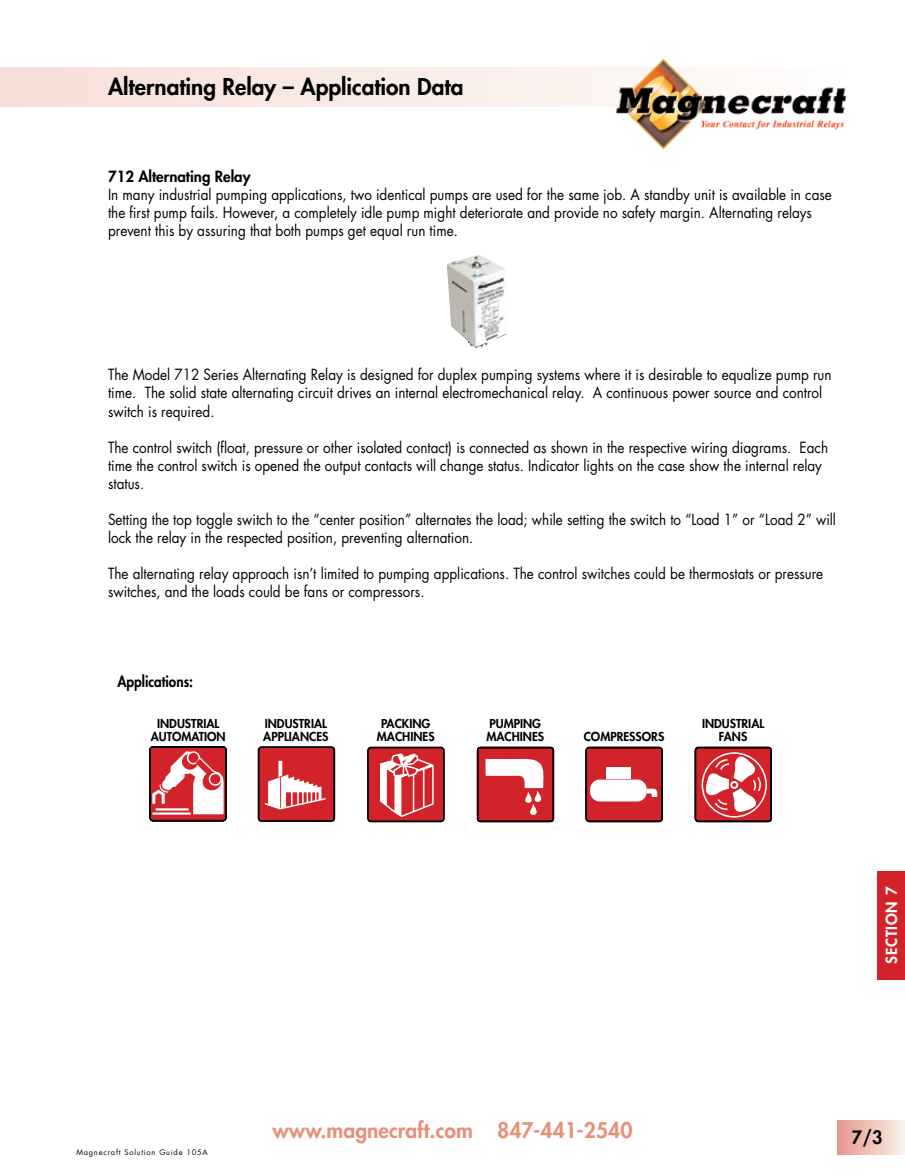
<style>
.page{position:relative;width:905px;height:1175px;background:#fff}
.page>*{position:absolute;margin:0;border:0;box-sizing:border-box;transform-origin:0 0}
.t1{font:800 22.5px "Futura Std";color:#000}
.t2{font:800 21px "Futura Std";color:#e59279}
.t3{font:800 18px "Futura Std";color:#000}
.t4{font:15px/18px "Futura Std";color:#000;scale:.9 1}
.t5{font:800 15px "Futura Std";color:#000}
.t6{font:800 15px "Futura Std";color:#000;scale:.9 1}
.t7{font:800 15px "Futura Std";letter-spacing:.05em;color:#fff}
.t8{font:800 12px/13.5px "Futura Std";color:#000;text-align:center}
.t9{font:7.5px "Futura Std";letter-spacing:.1em;color:#000}
</style>
<div class="page">
<div style="left:0;top:68px;width:850px;height:39px;background:#f9e9e3"></div>
<div style="left:878px;top:871px;width:26px;height:108px;background:#d2232a"></div>
<img style="left:610px;top:58px;width:240px;height:92px">
<div style="left:837px;top:1120px;width:67px;height:34px;background:linear-gradient(to right,#e8968d,#faf1e7)"></div>
<img style="left:447px;top:255px;width:60px;height:93px">
<svg style="left:149px;top:746px;width:296px;height:76px"></svg>
<svg style="left:476px;top:746px;width:79px;height:76px"></svg>
<svg style="left:585px;top:746px;width:78px;height:76px"></svg>
<svg style="left:694px;top:746px;width:78px;height:76px"></svg>
<hr style="left:156px;top:808px;width:33px;height:2px;background:#fff">
<hr style="left:152px;top:812px;width:39px;height:2px;background:#fff">
<h1 class="t1" style="left:108px;top:73px;width:357px">Alternating Relay – Application Data</h1>
<p class="t5" style="left:108px;top:167px;width:144px">712 Alternating Relay</p>
<p class="t4" style="left:108px;top:186px;width:805px">In many industrial pumping applications, two identical pumps are used for the same job. A standby unit is available in case the first pump fails. However, a completely idle pump might deteriorate and provide no safety margin. Alternating relays prevent this by assuring that both pumps get equal run time.</p>
<p class="t4" style="left:108px;top:366px;width:805px">The Model 712 Series Alternating Relay is designed for duplex pumping systems where it is desirable to equalize pump run time. The solid state alternating circuit drives an internal electromechanical relay. A continuous power source and control switch is required.</p>
<p class="t4" style="left:108px;top:438px;width:801px">The control switch (float, pressure or other isolated contact) is connected as shown in the respective wiring diagrams. Each time the control switch is opened the output contacts will change status. Indicator lights on the case show the internal relay status.</p>
<p class="t4" style="left:108px;top:510px;width:810px">Setting the top toggle switch to the “center position” alternates the load; while setting the switch to “Load 1” or “Load 2” will lock the relay in the respected position, preventing alternation.</p>
<p class="t4" style="left:108px;top:564px;width:796px">The alternating relay approach isn’t limited to pumping applications. The control switches could be thermostats or pressure switches, and the loads could be fans or compressors.</p>
<p class="t6" style="left:117px;top:671px;width:85px">Applications:</p>
<p class="t8" style="left:151px;top:716px;width:76px">INDUSTRIAL<br>AUTOMATION</p>
<p class="t8" style="left:377px;top:716px;width:59px">PACKING<br>MACHINES</p>
<p class="t8" style="left:486px;top:716px;width:59px;text-align:left">PUMPING<br>MACHINES</p>
<p class="t8" style="left:263px;top:716px;width:67px;text-align:left">INDUSTRIAL<br>APPLIANCES</p>
<p class="t8" style="left:583px;top:729px;width:82px">COMPRESSORS</p>
<p class="t8" style="left:702px;top:716px;width:64px">INDUSTRIAL<br>FANS</p>
<p class="t7" style="left:882px;top:963px;width:78px;rotate:-90deg">SECTION 7</p>
<p class="t9" style="left:76px;top:1147px;width:133px">Magnecraft Solution Guide 105A</p>
<h2 class="t2" style="left:272px;top:1117px;width:361px">www.magnecraft.com 847-441-2540</h2>
<p class="t3" style="left:851px;top:1125px;width:32px">7/3</p>
</div>
